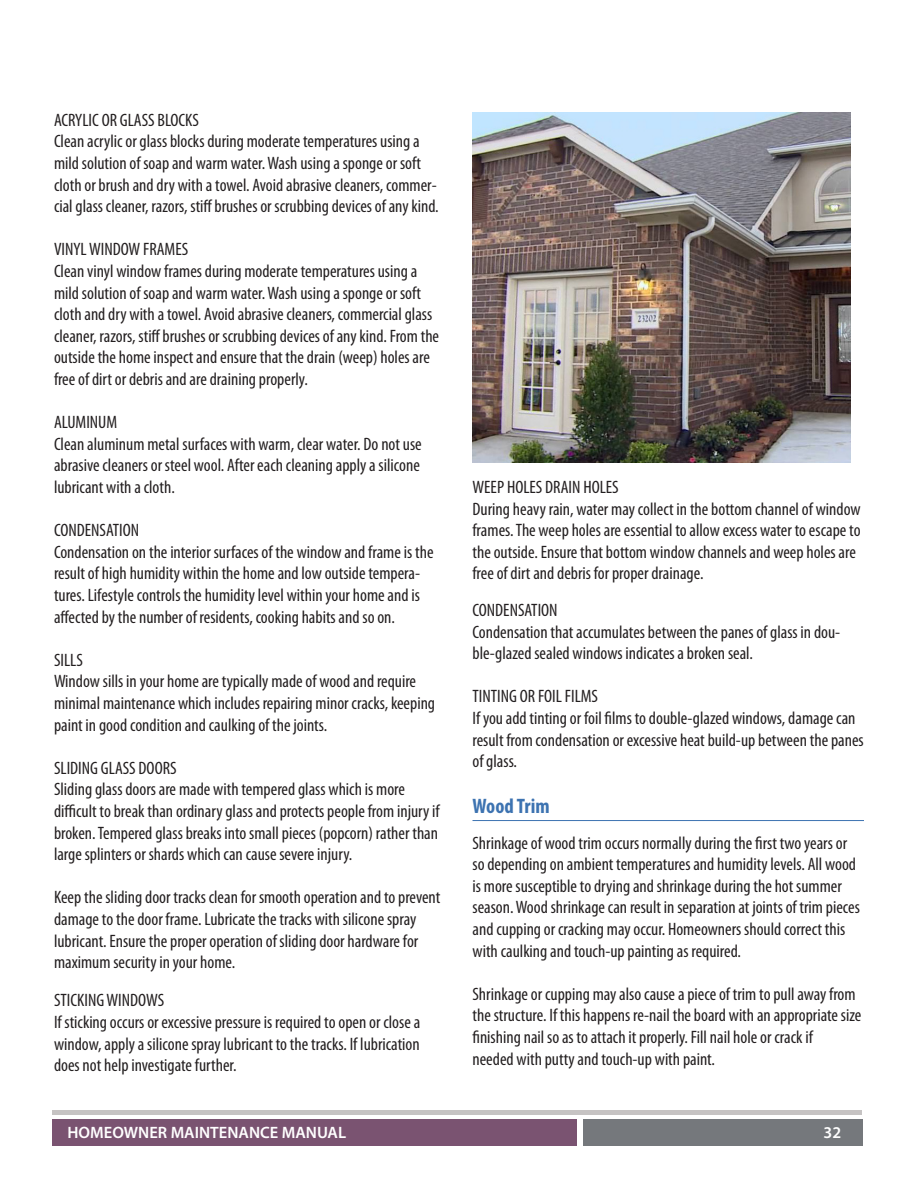
<style>
.page{position:relative;width:918px;height:1188px;background:#fff}
.page>*{position:absolute;margin:0;border:0;box-sizing:border-box;transform-origin:0 0}
.t1{font:700 condensed 21px "Myriad Pro";color:#3d73b1}
.t2{font:condensed 18px/21.6px "Myriad Pro";color:#231f20}
.t3{font:600 16.5px "Myriad Pro";color:#fff}
</style>
<div class="page">
<div style="left:52px;top:1120px;width:525px;height:26px;background:#7a5371"></div>
<div style="left:583px;top:1120px;width:279px;height:26px;background:#75787c"></div>
<hr style="left:52px;top:1111px;width:810px;height:4px;background:#c6c3c3">
<hr style="left:472px;top:820px;width:392px;height:1px;background:#3d73b1">
<img style="left:472px;top:112px;width:378px;height:350px">
<p class="t2" style="left:54px;top:109px;width:147px">ACRYLIC OR GLASS BLOCKS</p>
<p class="t2" style="left:54px;top:130px;width:386px">Clean acrylic or glass blocks during moderate temperatures using a mild solution of soap and warm water. Wash using a sponge or soft cloth or brush and dry with a towel. Avoid abrasive cleaners, commer&shy;cial glass cleaner, razors, stiff brushes or scrubbing devices of any kind.</p>
<p class="t2" style="left:54px;top:238px;width:136px">VINYL WINDOW FRAMES</p>
<p class="t2" style="left:54px;top:260px;width:387px">Clean vinyl window frames during moderate temperatures using a mild solution of soap and warm water. Wash using a sponge or soft cloth and dry with a towel. Avoid abrasive cleaners, commercial glass cleaner, razors, stiff brushes or scrubbing devices of any kind. From the outside the home inspect and ensure that the drain (weep) holes are free of dirt or debris and are draining properly.</p>
<p class="t2" style="left:54px;top:411px;width:65px">ALUMINUM</p>
<p class="t2" style="left:54px;top:433px;width:369px;text-align:justify">Clean aluminum metal surfaces with warm, clear water. Do not use abrasive cleaners or steel wool. After each cleaning apply a silicone lubricant with a cloth.</p>
<p class="t2" style="left:54px;top:519px;width:87px">CONDENSATION</p>
<p class="t2" style="left:54px;top:541px;width:381px">Condensation on the interior surfaces of the window and frame is the result of high humidity within the home and low outside tempera&shy;tures. Lifestyle controls the humidity level within your home and is affected by the number of residents, cooking habits and so on.</p>
<p class="t2" style="left:54px;top:649px;width:30px">SILLS</p>
<p class="t2" style="left:54px;top:670px;width:383px">Window sills in your home are typically made of wood and require minimal maintenance which includes repairing minor cracks, keeping paint in good condition and caulking of the joints.</p>
<p class="t2" style="left:54px;top:757px;width:124px">SLIDING GLASS DOORS</p>
<p class="t2" style="left:54px;top:778px;width:387px">Sliding glass doors are made with tempered glass which is more difficult to break than ordinary glass and protects people from injury if broken. Tempered glass breaks into small pieces (popcorn) rather than large splinters or shards which can cause severe injury.</p>
<p class="t2" style="left:54px;top:886px;width:388px">Keep the sliding door tracks clean for smooth operation and to prevent damage to the door frame. Lubricate the tracks with silicone spray lubricant. Ensure the proper operation of sliding door hardware for maximum security in your home.</p>
<p class="t2" style="left:54px;top:989px;width:112px">STICKING WINDOWS</p>
<p class="t2" style="left:54px;top:1011px;width:368px;text-align:justify">If sticking occurs or excessive pressure is required to open or close a window, apply a silicone spray lubricant to the tracks. If lubrication does not help investigate further.</p>
<p class="t2" style="left:472px;top:476px;width:148px">WEEP HOLES DRAIN HOLES</p>
<p class="t2" style="left:472px;top:498px;width:390px">During heavy rain, water may collect in the bottom channel of window frames. The weep holes are essential to allow excess water to escape to the outside. Ensure that bottom window channels and weep holes are free of dirt and debris for proper drainage.</p>
<p class="t2" style="left:472px;top:599px;width:87px">CONDENSATION</p>
<p class="t2" style="left:472px;top:621px;width:369px">Condensation that accumulates between the panes of glass in dou&shy;ble-glazed sealed windows indicates a broken seal.</p>
<p class="t2" style="left:472px;top:685px;width:127px">TINTING OR FOIL FILMS</p>
<p class="t2" style="left:472px;top:707px;width:393px">If you add tinting or foil films to double-glazed windows, damage can result from condensation or excessive heat build-up between the panes of glass.</p>
<p class="t1" style="left:472px;top:793px;width:79px">Wood Trim</p>
<p class="t2" style="left:472px;top:832px;width:389px">Shrinkage of wood trim occurs normally during the first two years or so depending on ambient temperatures and humidity levels. All wood is more susceptible to drying and shrinkage during the hot summer season. Wood shrinkage can result in separation at joints of trim pieces and cupping or cracking may occur. Homeowners should correct this with caulking and touch-up painting as required.</p>
<p class="t2" style="left:472px;top:983px;width:390px">Shrinkage or cupping may also cause a piece of trim to pull away from the structure. If this happens re-nail the board with an appropriate size finishing nail so as to attach it properly. Fill nail hole or crack if</p>
<p class="t2" style="left:472px;top:1048px;width:244px">needed with putty and touch-up with paint.</p>
<p class="t3" style="left:68px;top:1122px;width:280px">HOMEOWNER MAINTENANCE MANUAL</p>
<p class="t3" style="left:824px;top:1122px;width:19px">32</p>
</div>
